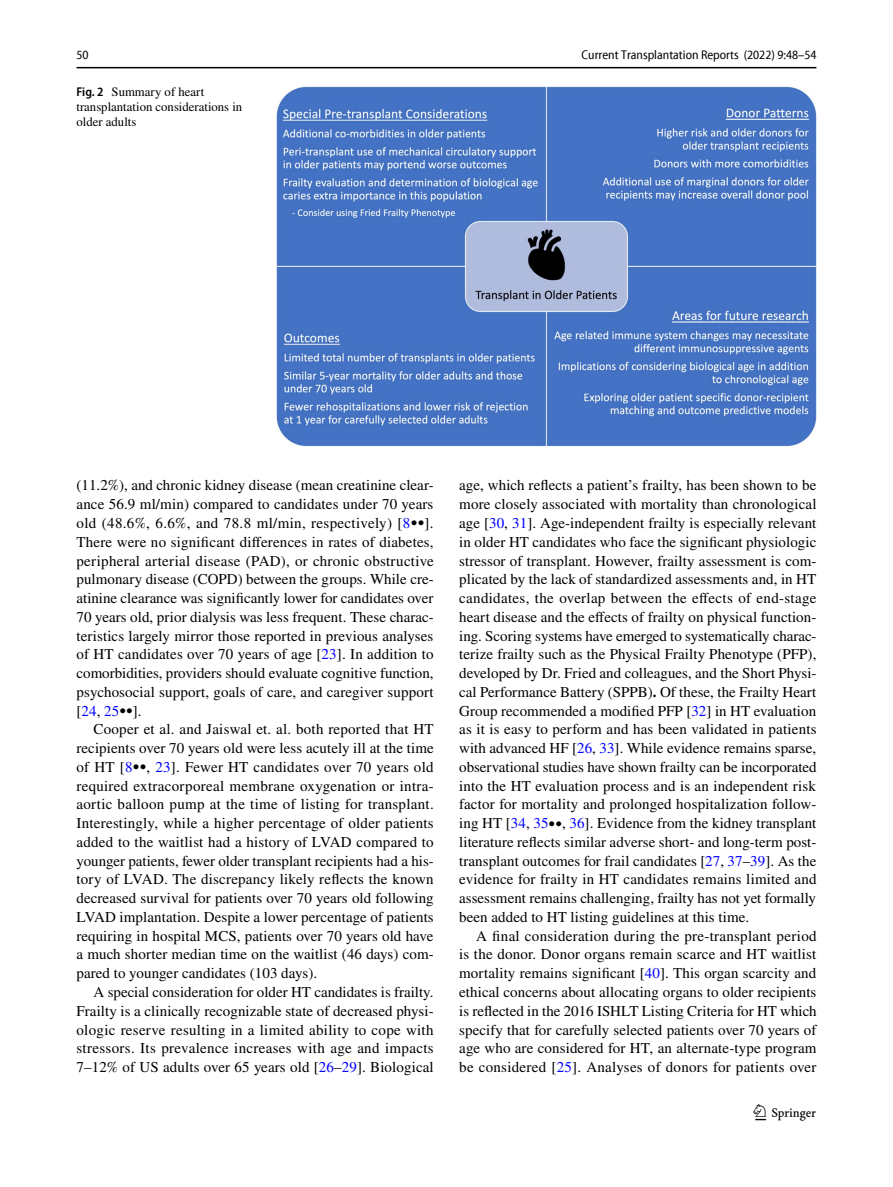
<style>
.page{position:relative;width:893px;height:1187px;background:#fff}
.page>*{position:absolute;margin:0;border:0;box-sizing:border-box;transform-origin:0 0}
.t1{font:22.5px "Springnew Regular 3";color:#000}
.t2{font:15px/18.8px "STIX";letter-spacing:.005em;color:#000;text-align:justify}
.t3{font:12.75px/15px "STIX";color:#000}
.t4{font:semi-condensed 12.75px "Myriad Pro Unic";color:#000}
.s1{font-family:"Myriad Pro";font-weight:600;font-stretch:semi-condensed}
.s2{color:#00f}
.s3{font-size:12.75px}
.s4{font-weight:700}
</style>
<div class="page">
<hr style="left:77px;top:67px;width:739px;height:1px;background:#000">
<img style="left:276px;top:87px;width:540px;height:359px">
<p class="t4" style="left:77px;top:50px;width:14px">50</p>
<p class="t4" style="left:582px;top:50px;width:237px">Current Transplantation Reports (2022) 9:48–54</p>
<p class="t3" style="left:77px;top:85px;width:167px"><span class="s1">Fig. 2</span> Summary of heart transplantation considerations in older adults</p>
<p class="t2" style="left:77px;top:477px;width:359px">(11.2%), and chronic kidney disease (mean creatinine clear&shy;ance 56.9 ml/min) compared to candidates under 70 years old (48.6%, 6.6%, and 78.8 ml/min, respectively) [<span class="s2">8</span><span class="s3">••</span>].<br>There were no significant differences in rates of diabetes, peripheral arterial disease (PAD), or chronic obstructive pulmonary disease (COPD) between the groups. While cre&shy;atinine clearance was significantly lower for candidates over 70 years old, prior dialysis was less frequent. These charac&shy;teristics largely mirror those reported in previous analyses of HT candidates over 70 years of age [<span class="s2">23</span>]. In addition to comorbidities, providers should evaluate cognitive function, psychosocial support, goals of care, and caregiver support [<span class="s2">24</span>, <span class="s2">25</span><span class="s3">••</span>].</p>
<p class="t2" style="left:77px;top:721px;width:359px;text-indent:17px">Cooper et al. and Jaiswal et. al. both reported that HT recipients over 70 years old were less acutely ill at the time of HT [<span class="s2">8</span><span class="s3">••</span>, <span class="s2">23</span>]. Fewer HT candidates over 70 years old required extracorporeal membrane oxygenation or intra&shy;aortic balloon pump at the time of listing for transplant.<br>Interestingly, while a higher percentage of older patients added to the waitlist had a history of LVAD compared to younger patients, fewer older transplant recipients had a his&shy;tory of LVAD. The discrepancy likely reflects the known decreased survival for patients over 70 years old following LVAD implantation. Despite a lower percentage of patients requiring in hospital MCS, patients over 70 years old have a much shorter median time on the waitlist (46 days) com&shy;pared to younger candidates (103 days).</p>
<p class="t2" style="left:77px;top:983px;width:359px;text-indent:17px">A special consideration for older HT candidates is frailty.<br>Frailty is a clinically recognizable state of decreased physi&shy;ologic reserve resulting in a limited ability to cope with stressors. Its prevalence increases with age and impacts 7–12% of US adults over 65 years old [<span class="s2">26</span>–<span class="s2">29</span>]. Biological</p>
<p class="t2" style="left:459px;top:477px;width:359px">age, which reflects a patient’s frailty, has been shown to be more closely associated with mortality than chronological age [<span class="s2">30</span>, <span class="s2">31</span>]. Age-independent frailty is especially relevant in older HT candidates who face the significant physiologic stressor of transplant. However, frailty assessment is com&shy;plicated by the lack of standardized assessments and, in HT candidates, the overlap between the effects of end-stage heart disease and the effects of frailty on physical function&shy;ing. Scoring systems have emerged to systematically charac&shy;terize frailty such as the Physical Frailty Phenotype (PFP), developed by Dr. Fried and colleagues, and the Short Physi&shy;cal Performance Battery (SPPB)<span class="s4">.</span> Of these, the Frailty Heart Group recommended a modified PFP [<span class="s2">32</span>] in HT evaluation as it is easy to perform and has been validated in patients with advanced HF [<span class="s2">26</span>, <span class="s2">33</span>]. While evidence remains sparse, observational studies have shown frailty can be incorporated into the HT evaluation process and is an independent risk factor for mortality and prolonged hospitalization follow&shy;ing HT [<span class="s2">34</span>, <span class="s2">35</span><span class="s3">••</span>, <span class="s2">36</span>]. Evidence from the kidney transplant literature reflects similar adverse short- and long-term post&shy;transplant outcomes for frail candidates [<span class="s2">27</span>, <span class="s2">37</span>–<span class="s2">39</span>]. As the evidence for frailty in HT candidates remains limited and assessment remains challenging, frailty has not yet formally been added to HT listing guidelines at this time.</p>
<p class="t2" style="left:459px;top:927px;width:359px;text-indent:17px">A final consideration during the pre-transplant period is the donor. Donor organs remain scarce and HT waitlist mortality remains significant [<span class="s2">40</span>]. This organ scarcity and ethical concerns about allocating organs to older recipients is reflected in the 2016 ISHLT Listing Criteria for HT which specify that for carefully selected patients over 70 years of age who are considered for HT, an alternate-type program be considered [<span class="s2">25</span>]. Analyses of donors for patients over</p>
<h1 class="t1" style="left:755px;top:1104px;width:62px">1 3</h1>
</div>
